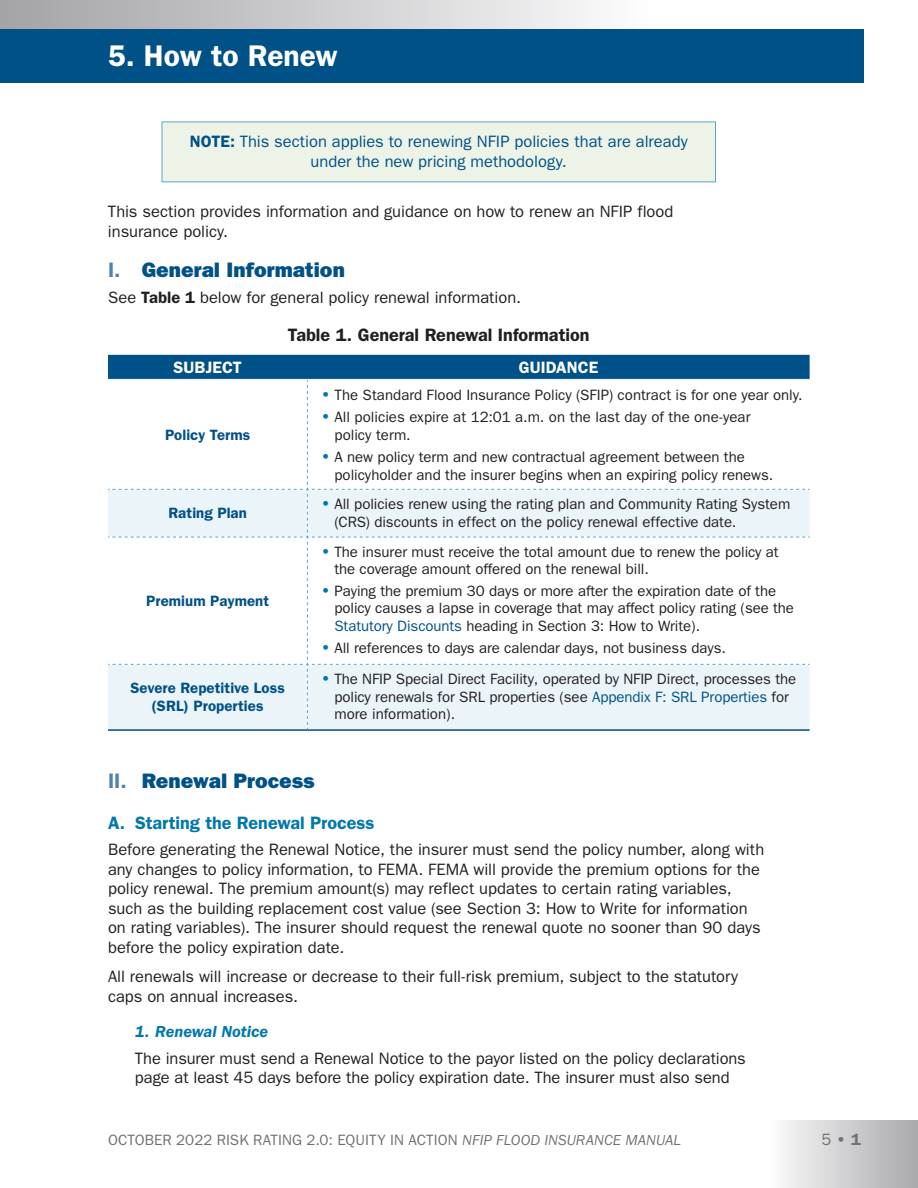
<style>
.page{position:relative;width:918px;height:1188px;background:#fff}
.page>*{position:absolute;margin:0;border:0;box-sizing:border-box;transform-origin:0 0}
.t1{font:600 30px "ITC Franklin Gothic Std";letter-spacing:-.01em;color:#fff}
.t2{font:21px "ITC Franklin Gothic Std Hvy";color:#005187}
.t3{font:600 18px "ITC Franklin Gothic Std";color:#231f20}
.t4{font:600 18px "ITC Franklin Gothic Std";color:#0078ae}
.FIM_Body_text_level{font:16.5px/19.5px "ITC Franklin Gothic Std";color:#231f20}
.FIM_Body_txt_level_3{font:16.5px/19.5px "ITC Franklin Gothic Std";letter-spacing:-.005em;color:#231f20}
.t5{font:16.5px/19.5px "ITC Franklin Gothic Std";color:#005187;text-align:center}
.FIM_Table_text_heade{font:600 16.5px "ITC Franklin Gothic Std";letter-spacing:.005em;color:#fff}
.t6{font:italic 600 16.5px "ITC Franklin Gothic Std";letter-spacing:-.005em;color:#0078ae}
.t7{font:600 16.5px "ITC Franklin Gothic Std";color:#717074}
.t8{font:15px/17.5px "ITC Franklin Gothic Std";letter-spacing:-.005em;color:#231f20}
.FIM_Table_10_11_FG_d{font:600 15px/18px "ITC Franklin Gothic Std";letter-spacing:.005em;color:#005187;text-align:center}
.t9{font:15px "ITC Franklin Gothic Std";letter-spacing:.005em;color:#717074}
.s1{font-weight:600}
.s2{font-family:"ITC Franklin Gothic Std";font-weight:600;color:#5083af}
.s3{font-weight:600;font-size:16.5px;color:#0078ae}
.s4{color:#005288}
.s5{font-style:italic}
.s6{font-weight:400}
</style>
<div class="page">
<div style="left:162px;top:122px;width:554px;height:60px;background:#eef3e8"></div>
<div style="left:770px;top:1120px;width:148px;height:68px;background:linear-gradient(to right,#fbfbfc,#a9a9ac)"></div>
<div style="left:0;top:0;width:648px;height:83px;background:linear-gradient(to right,#a3a2a5,#fbfbfc)"></div>
<div style="left:0;top:29px;width:864px;height:54px;background:#005187"></div>
<div style="left:162px;top:122px;width:554px;height:60px;border:1px solid #59a8ca"></div>
<svg style="left:108px;top:355px;width:702px;height:374px"></svg>
<hr style="left:108px;top:729px;width:199px;height:2px;background:#005187">
<hr style="left:307px;top:729px;width:503px;height:2px;background:#005187">
<h1 class="t1" style="left:108px;top:38px;width:231px">5. How to Renew</h1>
<p class="t5" style="left:190px;top:132px;width:499px"><span class="s1">NOTE:</span> This section applies to renewing NFIP policies that are already under the new pricing methodology.</p>
<p class="FIM_Body_text_level" style="left:108px;top:202px;width:567px">This section provides information and guidance on how to renew an NFIP flood insurance policy.</p>
<h2 class="t2" style="left:108px;top:257px;width:238px"><span class="s2">I.</span> General Information</h2>
<p class="FIM_Body_text_level" style="left:108px;top:288px;width:415px">See <span class="s1">Table 1</span> below for general policy renewal information.</p>
<p class="t3" style="left:288px;top:325px;width:303px">Table 1. General Renewal Information</p>
<p class="FIM_Table_text_heade" style="left:174px;top:357px;width:70px">SUBJECT</p>
<p class="FIM_Table_text_heade" style="left:519px;top:357px;width:81px">GUIDANCE</p>
<p class="FIM_Table_10_11_FG_d" style="left:165px;top:426px;width:87px">Policy Terms</p>
<p class="t8" style="left:321px;top:386px;width:483px"><span class="s3">•</span> The Standard Flood Insurance Policy (SFIP) contract is for one year only.</p>
<p class="t8" style="left:334px;top:408px;width:418px;line-height:18px;text-indent:-14px"><span class="s3">•</span> All policies expire at 12:01 a.m. on the last day of the one-year policy term.</p>
<p class="t8" style="left:334px;top:448px;width:440px;line-height:18px;text-indent:-14px"><span class="s3">•</span> A new policy term and new contractual agreement between the policyholder and the insurer begins when an expiring policy renews.</p>
<p class="FIM_Table_10_11_FG_d" style="left:168px;top:504px;width:80px">Rating Plan</p>
<p class="t8" style="left:334px;top:495px;width:457px;line-height:18px;text-indent:-14px"><span class="s3">•</span> All policies renew using the rating plan and Community Rating System (CRS) discounts in effect on the policy renewal effective date.</p>
<p class="FIM_Table_10_11_FG_d" style="left:146px;top:592px;width:124px">Premium Payment</p>
<p class="t8" style="left:334px;top:544px;width:446px;line-height:17.1px;text-indent:-14px"><span class="s3">•</span> The insurer must receive the total amount due to renew the policy at the coverage amount offered on the renewal bill.</p>
<p class="t8" style="left:334px;top:582px;width:461px;text-indent:-14px"><span class="s3">•</span> Paying the premium 30 days or more after the expiration date of the policy causes a lapse in coverage that may affect policy rating (see the<br><span class="s4">Statutory Discounts</span> heading in Section 3: How to Write).</p>
<p class="t8" style="left:321px;top:639px;width:407px"><span class="s3">•</span> All references to days are calendar days, not business days.</p>
<p class="FIM_Table_10_11_FG_d" style="left:130px;top:679px;width:156px">Severe Repetitive Loss (SRL) Properties</p>
<p class="t8" style="left:334px;top:671px;width:463px;text-indent:-14px"><span class="s3">•</span> The NFIP Special Direct Facility, operated by NFIP Direct, processes the policy renewals for SRL properties (see <span class="s4">Appendix F: SRL Properties</span> for more information).</p>
<h2 class="t2" style="left:108px;top:768px;width:208px"><span class="s2">II.</span> Renewal Process</h2>
<h3 class="t4" style="left:108px;top:812px;width:268px">A. Starting the Renewal Process</h3>
<p class="FIM_Body_text_level" style="left:108px;top:840px;width:658px">Before generating the Renewal Notice, the insurer must send the policy number, along with any changes to policy information, to FEMA. FEMA will provide the premium options for the policy renewal. The premium amount(s) may reflect updates to certain rating variables, such as the building replacement cost value (see Section 3: How to Write for information on rating variables). The insurer should request the renewal quote no sooner than 90 days before the policy expiration date.</p>
<p class="FIM_Body_text_level" style="left:108px;top:967px;width:632px">All renewals will increase or decrease to their full-risk premium, subject to the statutory caps on annual increases.</p>
<h4 class="t6" style="left:135px;top:1023px;width:135px">1. Renewal Notice</h4>
<p class="FIM_Body_txt_level_3" style="left:135px;top:1049px;width:612px">The insurer must send a Renewal Notice to the payor listed on the policy declarations page at least 45 days before the policy expiration date. The insurer must also send</p>
<p class="t9" style="left:108px;top:1132px;width:575px">OCTOBER 2022 RISK RATING 2.0: EQUITY IN ACTION <span class="s5">NFIP FLOOD INSURANCE MANUAL</span></p>
<p class="t7" style="left:821px;top:1130px;width:41px"><span class="s6">5</span> • 1</p>
</div>
